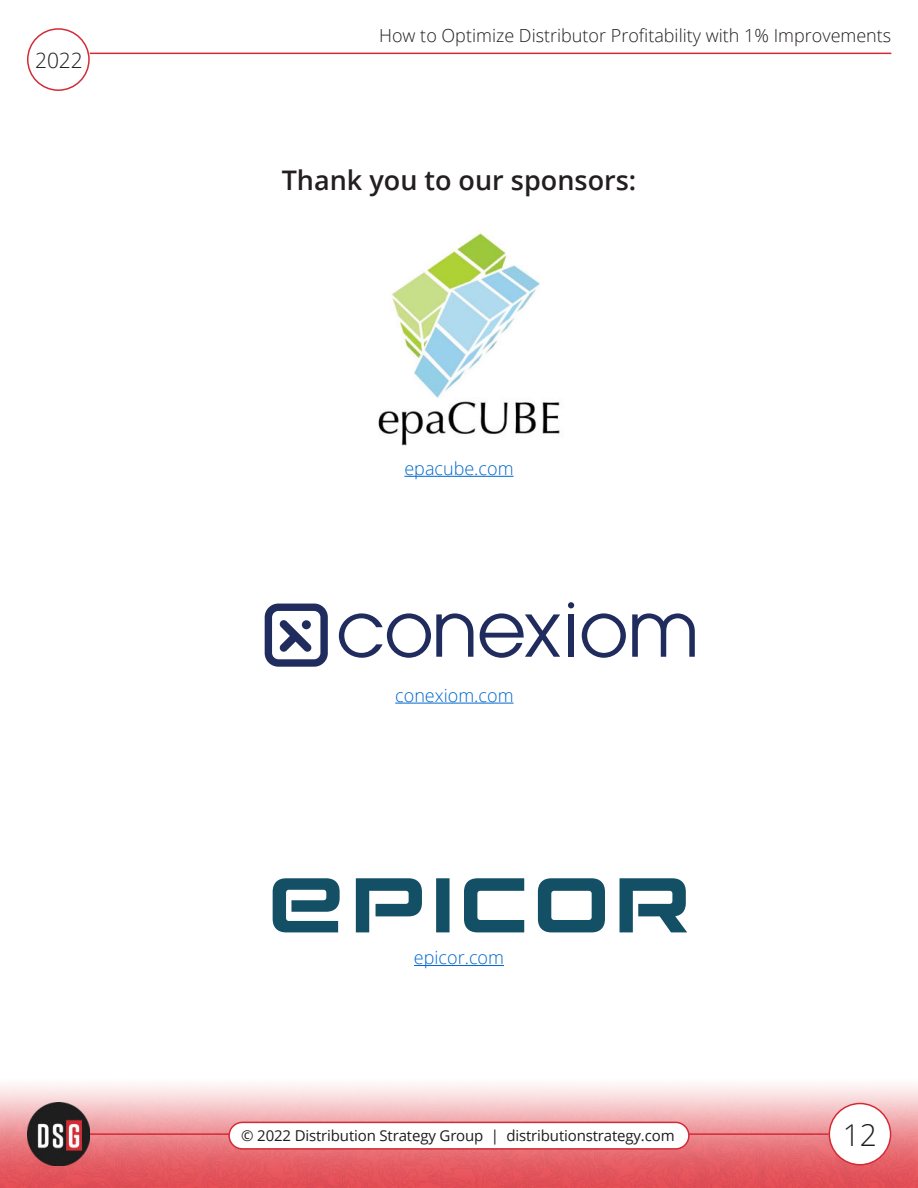
<style>
.page{position:relative;width:918px;height:1188px;background:#fff}
.page>*{position:absolute;margin:0;border:0;box-sizing:border-box;transform-origin:0 0}
.t1{font:300 30px "Open Sans";color:#1c1d1c}
.t2{font:600 27px "Open Sans";color:#231f20}
.t3{font:300 21px "Open Sans";color:#231f20}
.t4{font:300 18px "Open Sans";color:#231f20}
.t5{font:300 18px "Open Sans";color:#0068cd}
.t6{font:15px "Open Sans";letter-spacing:-.01em;color:#1c1d1c}
</style>
<div class="page">
<img style="left:0;top:1085px;width:918px;height:102px">
<div style="left:829px;top:1104px;width:62px;height:61px;background:#fff;border-radius:50%"></div>
<div style="left:829px;top:1103px;width:62px;height:62px;border:2px solid #d32b36;border-radius:50%"></div>
<div style="left:27px;top:28px;width:63px;height:63px;border:2px solid #d32b36;border-radius:50%"></div>
<hr style="left:90px;top:53px;width:801px;height:1px;background:#d32b36">
<hr style="left:90px;top:1133px;width:739px;height:2px;background:#d32b36">
<img style="left:27px;top:1103px;width:63px;height:63px">
<div style="left:229px;top:1122px;width:460px;height:27px;background:#fff;border-radius:13px"></div>
<div style="left:228px;top:1122px;width:462px;height:28px;border:2px solid #d32b36;border-radius:13px"></div>
<svg style="left:339px;top:613px;width:134px;height:45px"></svg>
<svg style="left:480px;top:613px;width:80px;height:45px"></svg>
<div style="left:568px;top:614px;width:6px;height:43px;background:#202c5d"></div>
<svg style="left:632px;top:613px;width:63px;height:44px"></svg>
<svg style="left:582px;top:613px;width:44px;height:45px"></svg>
<svg style="left:568px;top:602px;width:6px;height:6px"></svg>
<svg style="left:265px;top:604px;width:63px;height:63px"></svg>
<div style="left:302px;top:620px;width:9px;height:9px;background:#202c5d;border-radius:50%"></div>
<svg style="left:273px;top:878px;width:414px;height:54px"></svg>
<img style="left:378px;top:233px;width:182px;height:213px">
<hr style="left:404px;top:476px;width:110px;height:1px;background:#0068cd">
<hr style="left:395px;top:703px;width:119px;height:1px;background:#0068cd">
<hr style="left:414px;top:965px;width:90px;height:1px;background:#0068cd">
<p class="t3" style="left:35px;top:52px;width:49px">2022</p>
<p class="t4" style="left:379px;top:23px;width:514px">How to Optimize Distributor Profitability with 1% Improvements</p>
<h2 class="t2" style="left:282px;top:162px;width:356px">Thank you to our sponsors:</h2>
<p class="t5" style="left:404px;top:456px;width:111px">epacube.com</p>
<p class="t5" style="left:395px;top:683px;width:120px">conexiom.com</p>
<p class="t5" style="left:414px;top:945px;width:92px">epicor.com</p>
<p class="t6" style="left:241px;top:1130px;width:435px">© 2022 Distribution Strategy Group | distributionstrategy.com</p>
<h1 class="t1" style="left:843px;top:1114px;width:36px">12</h1>
</div>
